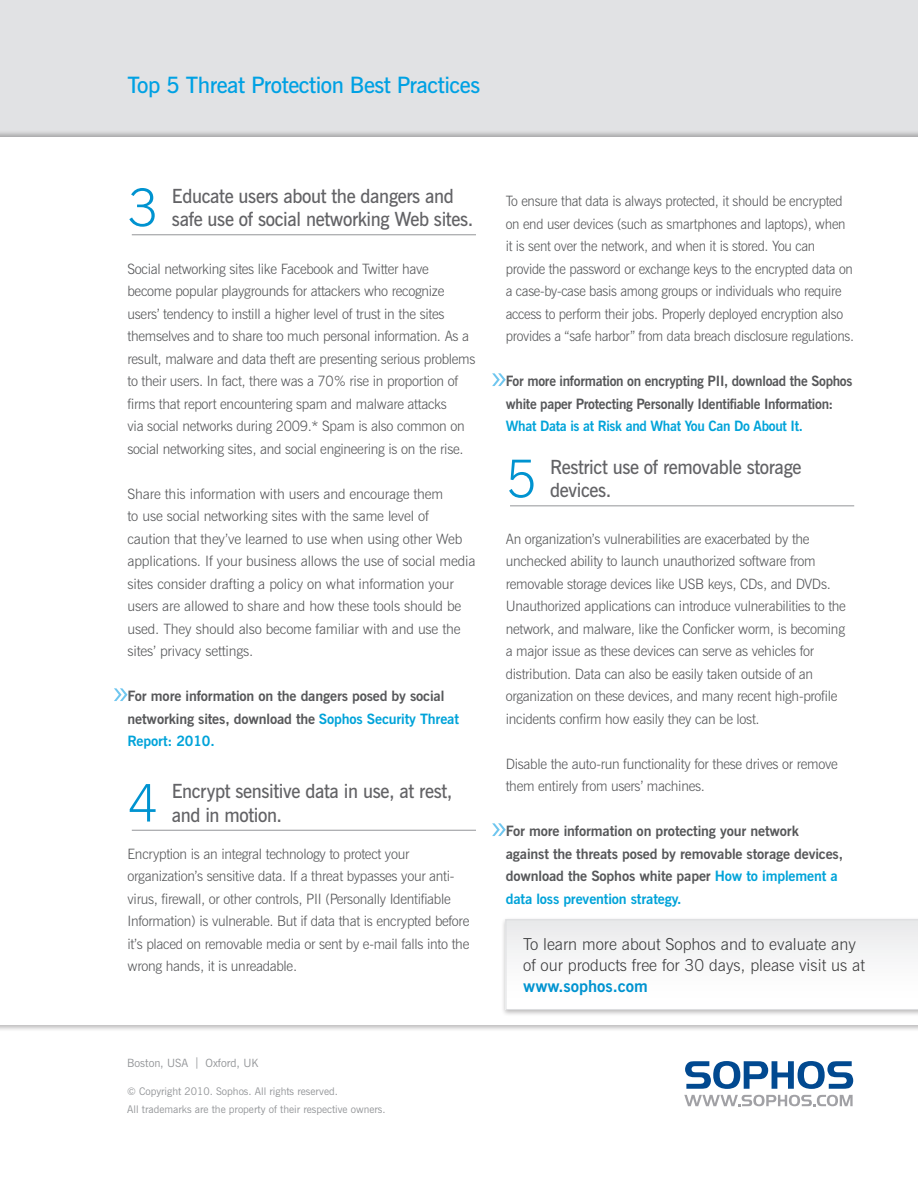
<style>
.page{position:relative;width:918px;height:1188px;background:#fff}
.page>*{position:absolute;margin:0;border:0;box-sizing:border-box;transform-origin:0 0}
.Heading_3{font:300 51.9px "News Gothic BT";color:#0093d0}
.Title_-_page_1{font:600 22.5px "News Gothic BT";letter-spacing:-.02em;color:#00a1e3}
.Heading_3-2{font:600 19.5px/23.4px "News Gothic BT";letter-spacing:-.02em;color:#636366;scale:.95 1}
.Body_text{font:300 16.5px/21px "News Gothic BT";color:#3e3e3f}
.Body_1{font:300 14.25px/22.5px "News Gothic BT";letter-spacing:-.02em;color:#57585a}
.Body_1-2{font:300 14.25px/22.5px "News Gothic BT";letter-spacing:-.02em;color:#57585a;scale:.95 1}
.Body_1-3{font:700 14.25px/22.5px "News Gothic BT";letter-spacing:-.01em;color:#57585a}
.Body_1-4{font:700 14.25px/22.5px "News Gothic BT";letter-spacing:-.01em;color:#57585a;scale:.95 1}
.t1{font:11.4px "News Gothic BT";color:#939598}
.t2{font:10.5px/18px "News Gothic BT";color:#939598}
.s1{color:#00a3d9}
.s2{font-weight:700;color:#0093d0}
</style>
<div class="page">
<div style="left:0;top:0;width:918px;height:149px;background:#e1e2e4"></div>
<div style="left:0;top:130px;width:918px;height:68px;background:#231f20;opacity:.3"></div>
<div style="left:0;top:137px;width:918px;height:58px;background:#fff"></div>
<div style="left:0;top:172px;width:918px;height:49px;background:#fff"></div>
<div style="left:0;top:922px;width:918px;height:109px;background:#231f20;opacity:.3"></div>
<div style="left:0;top:925px;width:918px;height:100px;background:#fff"></div>
<div style="left:0;top:916px;width:918px;height:64px;background:#fff"></div>
<svg style="left:684px;top:1095px;width:169px;height:11px"></svg>
<svg style="left:685px;top:1061px;width:168px;height:28px"></svg>
<hr style="left:132px;top:235px;width:344px;height:1px;background:#939598">
<hr style="left:132px;top:830px;width:344px;height:1px;background:#939598">
<hr style="left:510px;top:506px;width:344px;height:1px;background:#939598">
<svg style="left:114px;top:688px;width:14px;height:13px"></svg>
<svg style="left:492px;top:373px;width:14px;height:13px"></svg>
<svg style="left:492px;top:823px;width:14px;height:13px"></svg>
<div style="left:501px;top:917px;width:417px;height:99px;background:#231f20;opacity:.3"></div>
<svg style="left:506px;top:920px;width:412px;height:90px"></svg>
<p class="Title_-_page_1" style="left:128px;top:71px;width:354px">Top 5 Threat Protection Best Practices</p>
<p class="Heading_3" style="left:128px;top:176px;width:32px">3</p>
<p class="Heading_3-2" style="left:172px;top:184px;width:319px">Educate users about the dangers and safe use of social networking Web sites.</p>
<p class="Body_1" style="left:128px;top:257px;width:349px">Social networking sites like Facebook and Twitter have become popular playgrounds for attackers who recognize users’ tendency to instill a higher level of trust in the sites themselves and to share too much personal information. As a result, malware and data theft are presenting serious problems to their users. In fact, there was a 70% rise in proportion of firms that report encountering spam and malware attacks<br>via social networks during 2009.* Spam is also common on social networking sites, and social engineering is on the rise.</p>
<p class="Body_1" style="left:128px;top:482px;width:349px">Share this information with users and encourage them<br>to use social networking sites with the same level of<br>caution that they’ve learned to use when using other Web applications. If your business allows the use of social media sites consider drafting a policy on what information your users are allowed to share and how these tools should be used. They should also become familiar with and use the sites’ privacy settings.</p>
<p class="Body_1-3" style="left:128px;top:685px;width:333px">For more information on the dangers posed by social networking sites, download the <span class="s1">Sophos Security Threat<br>Report: 2010.</span></p>
<p class="Heading_3" style="left:128px;top:772px;width:32px">4</p>
<p class="Heading_3-2" style="left:172px;top:779px;width:297px">Encrypt sensitive data in use, at rest, and in motion.</p>
<p class="Body_1" style="left:128px;top:842px;width:343px">Encryption is an integral technology to protect your organization’s sensitive data. If a threat bypasses your anti&shy;virus, firewall, or other controls, PII (Personally Identifiable Information) is vulnerable. But if data that is encrypted before it’s placed on removable media or sent by e-mail falls into the wrong hands, it is unreadable.</p>
<p class="t1" style="left:127px;top:1056px;width:133px">Boston, USA | Oxford, UK</p>
<p class="t2" style="left:127px;top:1082px;width:260px">© Copyright 2010. Sophos. All rights reserved.<br>All trademarks are the property of their respective owners.</p>
<p class="Body_1-2" style="left:506px;top:190px;width:368px">To ensure that data is always protected, it should be encrypted on end user devices (such as smartphones and laptops), when it is sent over the network, and when it is stored. You can provide the password or exchange keys to the encrypted data on a case-by-case basis among groups or individuals who require access to perform their jobs. Properly deployed encryption also provides a “safe harbor” from data breach disclosure regulations.</p>
<p class="Body_1-4" style="left:506px;top:370px;width:366px">For more information on encrypting PII, download the Sophos white paper Protecting Personally Identifiable Information:<br><span class="s1">What Data is at Risk and What You Can Do About It.</span></p>
<p class="Heading_3" style="left:506px;top:447px;width:32px">5</p>
<p class="Heading_3-2" style="left:550px;top:455px;width:266px">Restrict use of removable storage devices.</p>
<p class="Body_1" style="left:506px;top:527px;width:342px">An organization’s vulnerabilities are exacerbated by the unchecked ability to launch unauthorized software from removable storage devices like USB keys, CDs, and DVDs.<br>Unauthorized applications can introduce vulnerabilities to the network, and malware, like the Conficker worm, is becoming a major issue as these devices can serve as vehicles for distribution. Data can also be easily taken outside of an organization on these devices, and many recent high-profile incidents confirm how easily they can be lost.</p>
<p class="Body_1" style="left:506px;top:752px;width:333px">Disable the auto-run functionality for these drives or remove them entirely from users’ machines.</p>
<p class="Body_1-3" style="left:506px;top:820px;width:339px">For more information on protecting your network against the threats posed by removable storage devices, download the Sophos white paper <span class="s1">How to implement a data loss prevention strategy.</span></p>
<p class="Body_text" style="left:523px;top:933px;width:343px">To learn more about Sophos and to evaluate any of our products free for 30 days, please visit us at <span class="s2">www.sophos.com</span></p>
</div>
